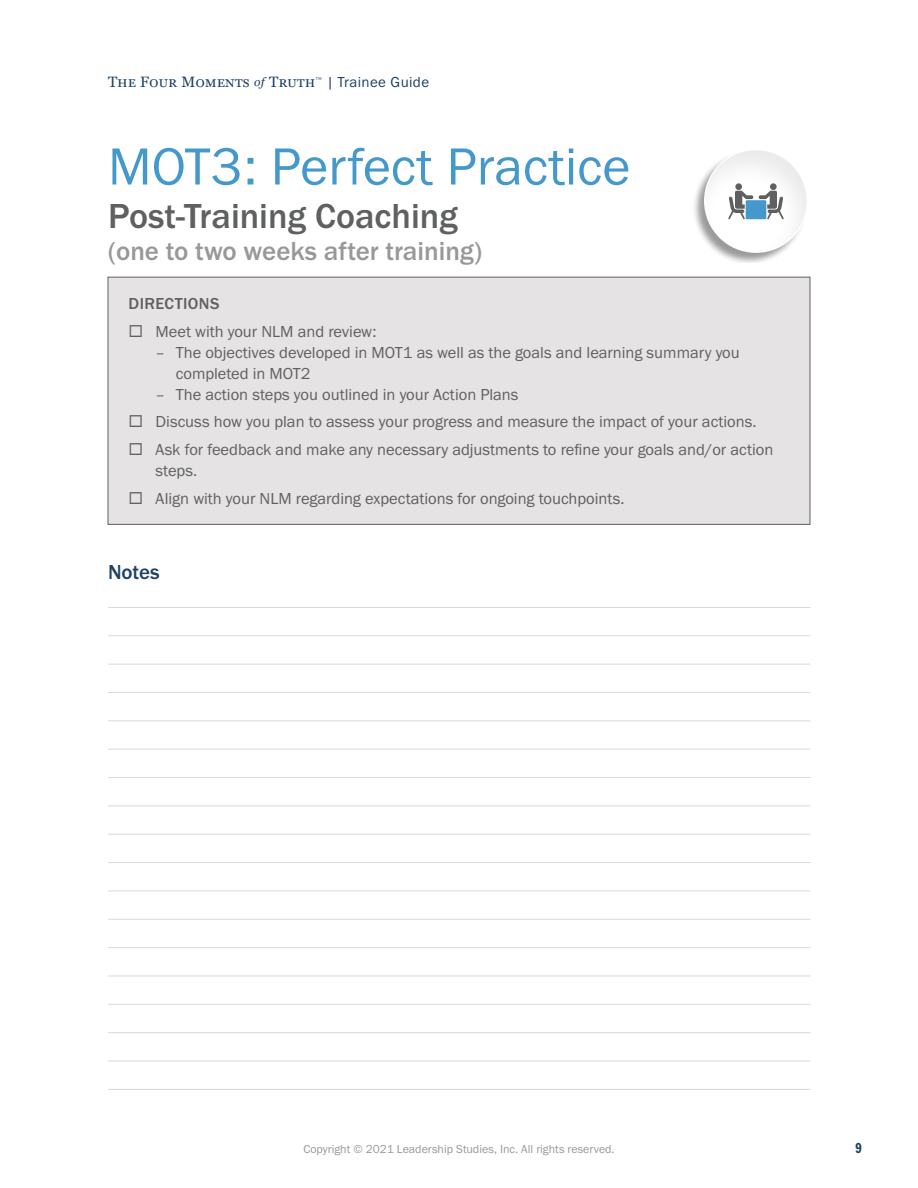
<style>
.page{position:relative;width:918px;height:1188px;background:#fff}
.page>*{position:absolute;margin:0;border:0;box-sizing:border-box;transform-origin:0 0}
.t1{font:54px "Franklin Gothic URW Boo";color:#4598cb}
.t2{font:500 36px "Franklin Gothic URW";color:#5f6060}
.t3{font:500 27px "Franklin Gothic URW";color:#989899}
.t4{font:500 21px "Franklin Gothic URW";color:#1e4164}
.Checkbox_1{font:16.5px/21px "Franklin Gothic URW Boo";color:#5f6060}
.Bullet_2{font:16.5px/21px "Franklin Gothic URW Boo";color:#5f6060}
.Body_Sans{font:500 16.5px "Franklin Gothic URW";letter-spacing:.025em;color:#5f6060}
.t5{font:15px "Georgia Pro";letter-spacing:.025em;color:#1e4164}
.t6{font:15px "Franklin Gothic URW Boo";letter-spacing:.025em;color:#1e4164}
.t7{font:15px "Franklin Gothic URW Com Dem";color:#1e4164}
.t8{font:12px "Franklin Gothic URW Boo";color:#989899}
.t9{font:6.75px "Georgia Pro";color:#1e4164}
.s1{font-style:italic;font-size:12px}
</style>
<div class="page">
<div style="left:108px;top:277px;width:702px;height:247px;background:#e5e3e3"></div>
<div style="left:108px;top:277px;width:702px;height:248px;border:1px solid #5f6060"></div>
<hr style="left:108px;top:607px;width:702px;height:1px;background:#dad9d8">
<hr style="left:108px;top:636px;width:702px;height:1px;background:#dad9d8">
<hr style="left:108px;top:664px;width:702px;height:1px;background:#dad9d8">
<hr style="left:108px;top:692px;width:702px;height:1px;background:#dad9d8">
<hr style="left:108px;top:721px;width:702px;height:1px;background:#dad9d8">
<hr style="left:108px;top:749px;width:702px;height:1px;background:#dad9d8">
<hr style="left:108px;top:777px;width:702px;height:1px;background:#dad9d8">
<hr style="left:108px;top:806px;width:702px;height:1px;background:#dad9d8">
<hr style="left:108px;top:834px;width:702px;height:1px;background:#dad9d8">
<hr style="left:108px;top:862px;width:702px;height:1px;background:#dad9d8">
<hr style="left:108px;top:891px;width:702px;height:1px;background:#dad9d8">
<hr style="left:108px;top:919px;width:702px;height:1px;background:#dad9d8">
<hr style="left:108px;top:947px;width:702px;height:1px;background:#dad9d8">
<hr style="left:108px;top:976px;width:702px;height:1px;background:#dad9d8">
<hr style="left:108px;top:1004px;width:702px;height:1px;background:#dad9d8">
<hr style="left:108px;top:1032px;width:702px;height:1px;background:#dad9d8">
<hr style="left:108px;top:1061px;width:702px;height:1px;background:#dad9d8">
<hr style="left:108px;top:1089px;width:702px;height:1px;background:#dad9d8">
<div style="left:692px;top:150px;width:115px;height:113px;background:#000;opacity:.4"></div>
<div style="left:692px;top:148px;width:118px;height:111px;background:#000;opacity:.09"></div>
<svg style="left:728px;top:183px;width:56px;height:36px"></svg>
<div style="left:746px;top:200px;width:20px;height:19px;background:#4598cb"></div>
<p class="t5" style="left:108px;top:74px;width:209px">The Four Moments <span class="s1">of</span> Truth</p>
<p class="t9" style="left:316px;top:75px;width:8px">™</p>
<p class="t6" style="left:327px;top:73px;width:104px">| Trainee Guide</p>
<h1 class="t1" style="left:108px;top:133px;width:524px">MOT3: Perfect Practice</h1>
<h2 class="t2" style="left:108px;top:193px;width:351px">Post-Training Coaching</h2>
<h3 class="t3" style="left:108px;top:234px;width:375px">(one to two weeks after training)</h3>
<p class="Body_Sans" style="left:129px;top:293px;width:92px">DIRECTIONS</p>
<p class="Checkbox_1" style="left:156px;top:320px;width:223px">Meet with your NLM and review:</p>
<p class="Bullet_2" style="left:176px;top:341px;width:565px;text-indent:-20px">– The objectives developed in MOT1 as well as the goals and learning summary you completed in MOT2</p>
<p class="Bullet_2" style="left:156px;top:383px;width:364px">– The action steps you outlined in your Action Plans</p>
<p class="Checkbox_1" style="left:156px;top:411px;width:602px">Discuss how you plan to assess your progress and measure the impact of your actions.</p>
<p class="Checkbox_1" style="left:156px;top:439px;width:619px">Ask for feedback and make any necessary adjustments to refine your goals and/or action steps.</p>
<p class="Checkbox_1" style="left:156px;top:487px;width:471px">Align with your NLM regarding expectations for ongoing touchpoints.</p>
<h4 class="t4" style="left:108px;top:559px;width:53px">Notes</h4>
<p class="t8" style="left:303px;top:1141px;width:313px">Copyright © 2021 Leadership Studies, Inc. All rights reserved.</p>
<p class="t7" style="left:855px;top:1137px;width:8px">9</p>
</div>
